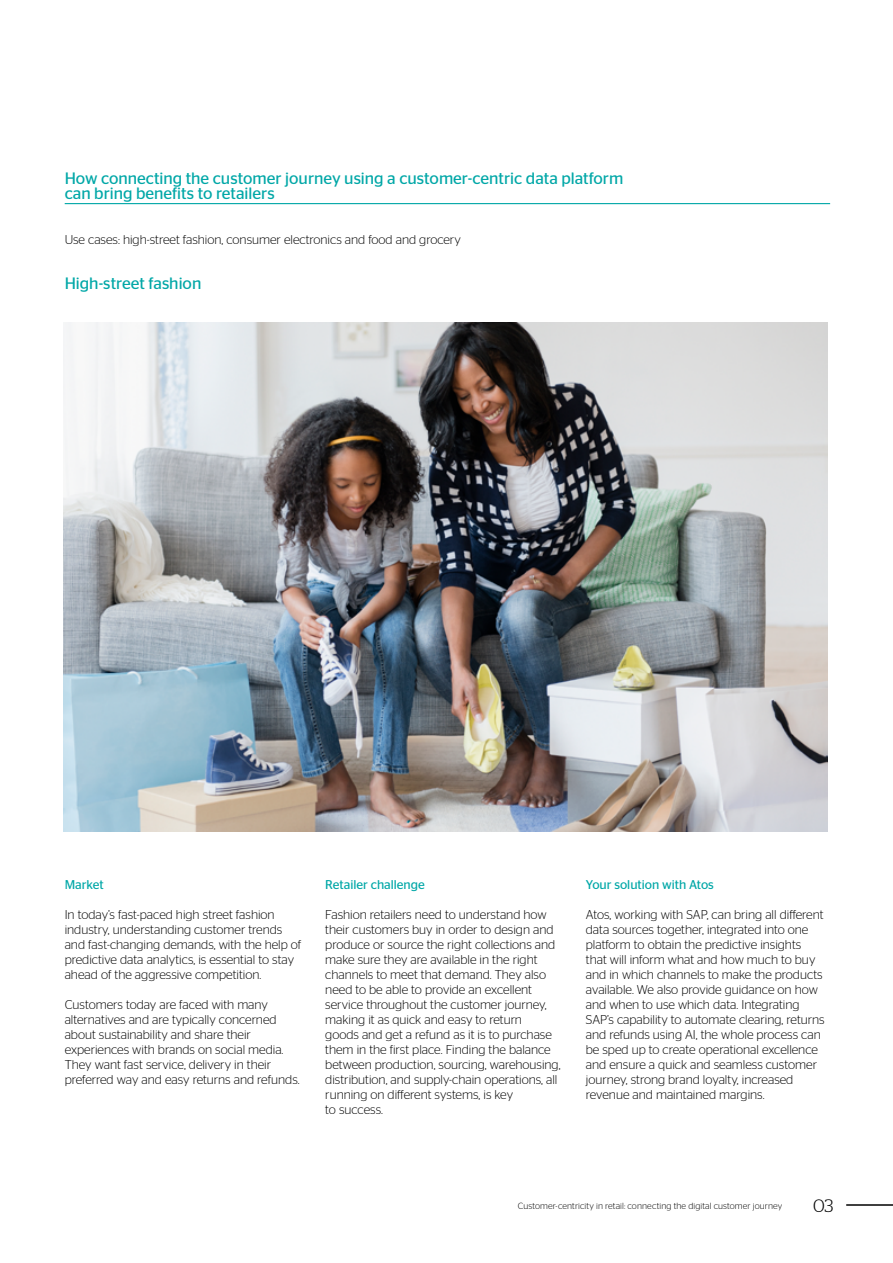
<style>
.page{position:relative;width:893px;height:1263px;background:#fff}
.page>*{position:absolute;margin:0;border:0;box-sizing:border-box;transform-origin:0 0}
.t1{font:300 18px "Stag";color:#000}
.t2{font:16.5px/15px "Stag Sans";color:#00a7a7}
.t3{font:300 12.75px/15px "Stag Sans";color:#000}
.t4{font:12.75px "Stag Sans";color:#00a7a7}
.t5{font:300 9px "Stag Sans";letter-spacing:.015em;color:#000}
</style>
<div class="page">
<hr style="left:65px;top:203px;width:765px;height:1px;background:#00a7a7">
<img style="left:64px;top:322px;width:763px;height:509px">
<hr style="left:846px;top:1204px;width:47px;height:2px;background:#000">
<p class="t2" style="left:65px;top:170px;width:560px">How connecting the customer journey using a customer-centric data platform can bring benefits to retailers</p>
<p class="t3" style="left:65px;top:232px;width:398px">Use cases: high-street fashion, consumer electronics and food and grocery</p>
<p class="t2" style="left:65px;top:275px;width:138px">High-street fashion</p>
<p class="t4" style="left:65px;top:877px;width:41px">Market</p>
<p class="t3" style="left:65px;top:907px;width:238px">In today’s fast-paced high street fashion industry, understanding customer trends and fast-changing demands, with the help of predictive data analytics, is essential to stay ahead of the aggressive competition.</p>
<p class="t3" style="left:65px;top:997px;width:236px">Customers today are faced with many alternatives and are typically concerned about sustainability and share their experiences with brands on social media.<br>They want fast service, delivery in their preferred way and easy returns and refunds.</p>
<p class="t4" style="left:325px;top:877px;width:101px">Retailer challenge</p>
<p class="t3" style="left:325px;top:907px;width:237px">Fashion retailers need to understand how their customers buy in order to design and produce or source the right collections and make sure they are available in the right channels to meet that demand. They also need to be able to provide an excellent service throughout the customer journey, making it as quick and easy to return<br>goods and get a refund as it is to purchase them in the first place. Finding the balance between production, sourcing, warehousing, distribution, and supply-chain operations, all running on different systems, is key<br>to success.</p>
<p class="t4" style="left:586px;top:877px;width:130px">Your solution with Atos</p>
<p class="t3" style="left:586px;top:907px;width:240px">Atos, working with SAP, can bring all different data sources together, integrated into one platform to obtain the predictive insights that will inform what and how much to buy and in which channels to make the products available. We also provide guidance on how and when to use which data. Integrating SAP’s capability to automate clearing, returns and refunds using AI, the whole process can be sped up to create operational excellence and ensure a quick and seamless customer journey, strong brand loyalty, increased revenue and maintained margins.</p>
<p class="t5" style="left:518px;top:1201px;width:266px">Customer-centricity in retail: connecting the digital customer journey</p>
<h1 class="t1" style="left:813px;top:1196px;width:22px">03</h1>
</div>
